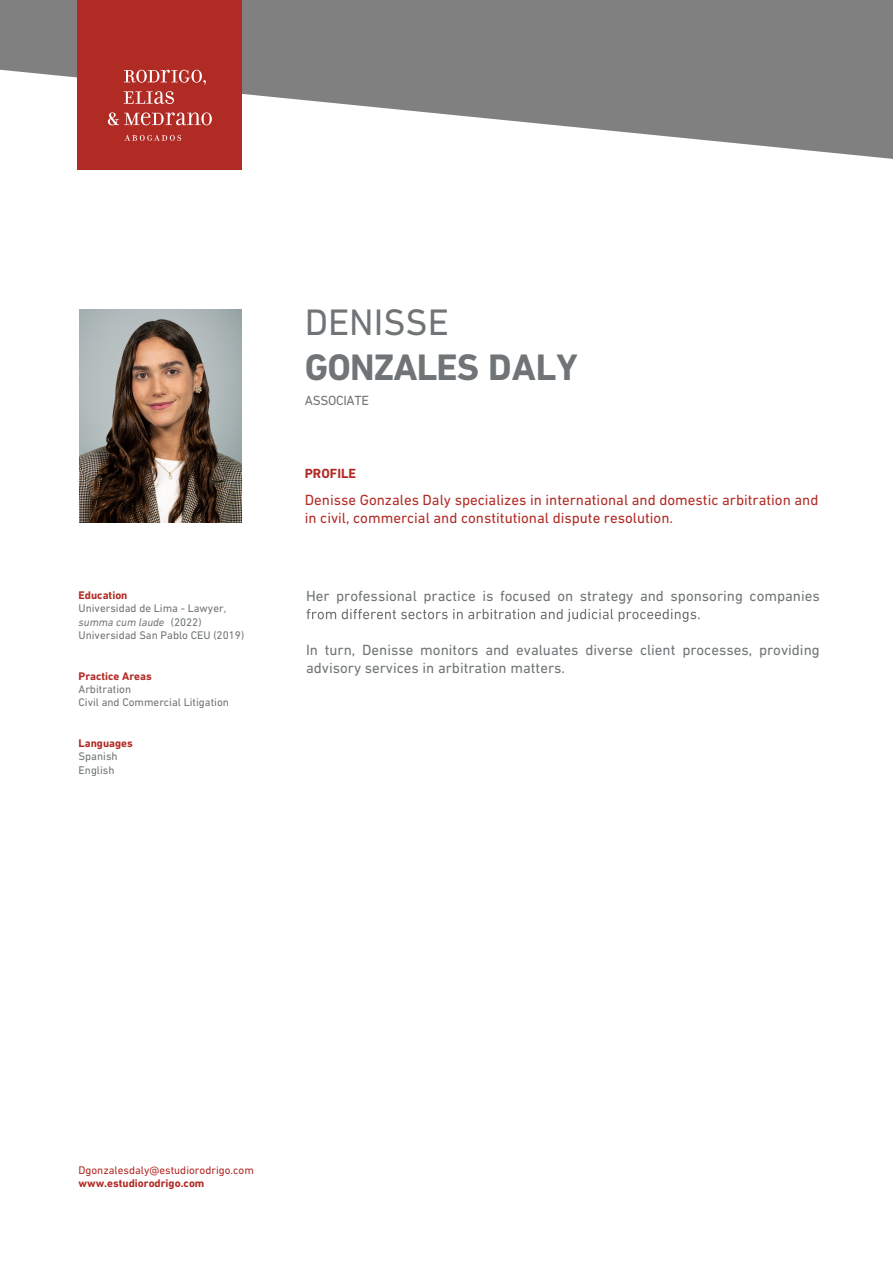
<style>
.page{position:relative;width:893px;height:1263px;background:#fff}
.page>*{position:absolute;margin:0;border:0;box-sizing:border-box;transform-origin:0 0}
.t1{font:700 37.5px "DIN Next LT Pro";letter-spacing:-.02em;color:#707476}
.t2{font:37.5px "DIN Next LT Pro";color:#707476}
.t3{font:15px/18px "DIN Next LT Pro";color:#707476}
.t4{font:15px/18px "DIN Next LT Pro";color:#b12b25}
.t5{font:13.5px "DIN Next LT Pro";letter-spacing:-.025em;color:#717577}
.t6{font:700 13.5px "DIN Next LT Pro";color:#b12b25}
.t7{font:11.25px/13.4px "DIN Next LT Pro";color:#707476}
.t8{font:700 11.25px "DIN Next LT Pro";color:#b12b25}
.t9{font:11.25px "DIN Next LT Pro";color:#b12b25}
.s1{font-style:italic}
</style>
<div class="page">
<svg style="left:0;top:0;width:893px;height:159px;fill:#808081"></svg>
<div style="left:77px;top:0;width:165px;height:169px;background:#b12b25"></div>
<svg style="left:124px;top:70px;width:82px;height:15px"></svg>
<svg style="left:124px;top:91px;width:50px;height:13px"></svg>
<svg style="left:108px;top:112px;width:104px;height:13px"></svg>
<svg style="left:124px;top:135px;width:57px;height:6px"></svg>
<svg style="left:307px;top:609px;width:392px;height:13px"></svg>
<img style="left:79px;top:309px;width:163px;height:214px">
<p class="t8" style="left:79px;top:588px;width:50px">Education</p>
<p class="t7" style="left:79px;top:602px;width:167px">Universidad de Lima - Lawyer, <span class="s1">summa cum laude</span> (2022)<br>Universidad San Pablo CEU (2019)</p>
<p class="t8" style="left:79px;top:669px;width:75px">Practice Areas</p>
<p class="t7" style="left:79px;top:682px;width:152px">Arbitration<br>Civil and Commercial Litigation</p>
<p class="t8" style="left:79px;top:736px;width:56px">Languages</p>
<p class="t7" style="left:79px;top:749px;width:41px">Spanish<br>English</p>
<h1 class="t2" style="left:305px;top:301px;width:146px">DENISSE</h1>
<h1 class="t1" style="left:305px;top:345px;width:274px">GONZALES DALY</h1>
<p class="t5" style="left:305px;top:392px;width:66px">ASSOCIATE</p>
<p class="t6" style="left:305px;top:466px;width:53px">PROFILE</p>
<p class="t4" style="left:305px;top:490px;width:515px">Denisse Gonzales Daly specializes in international and domestic arbitration and in civil, commercial and constitutional dispute resolution.</p>
<p class="t3" style="left:306px;top:587px;width:515px">Her professional practice is focused on strategy and sponsoring companies</p>
<p class="t3" style="left:306px;top:641px;width:515px">In turn, Denisse monitors and evaluates diverse client processes, providing advisory services in arbitration matters.</p>
<p class="t9" style="left:79px;top:1164px;width:177px">Dgonzalesdaly@estudiorodrigo.com</p>
<p class="t8" style="left:79px;top:1177px;width:127px">www.estudiorodrigo.com</p>
</div>
